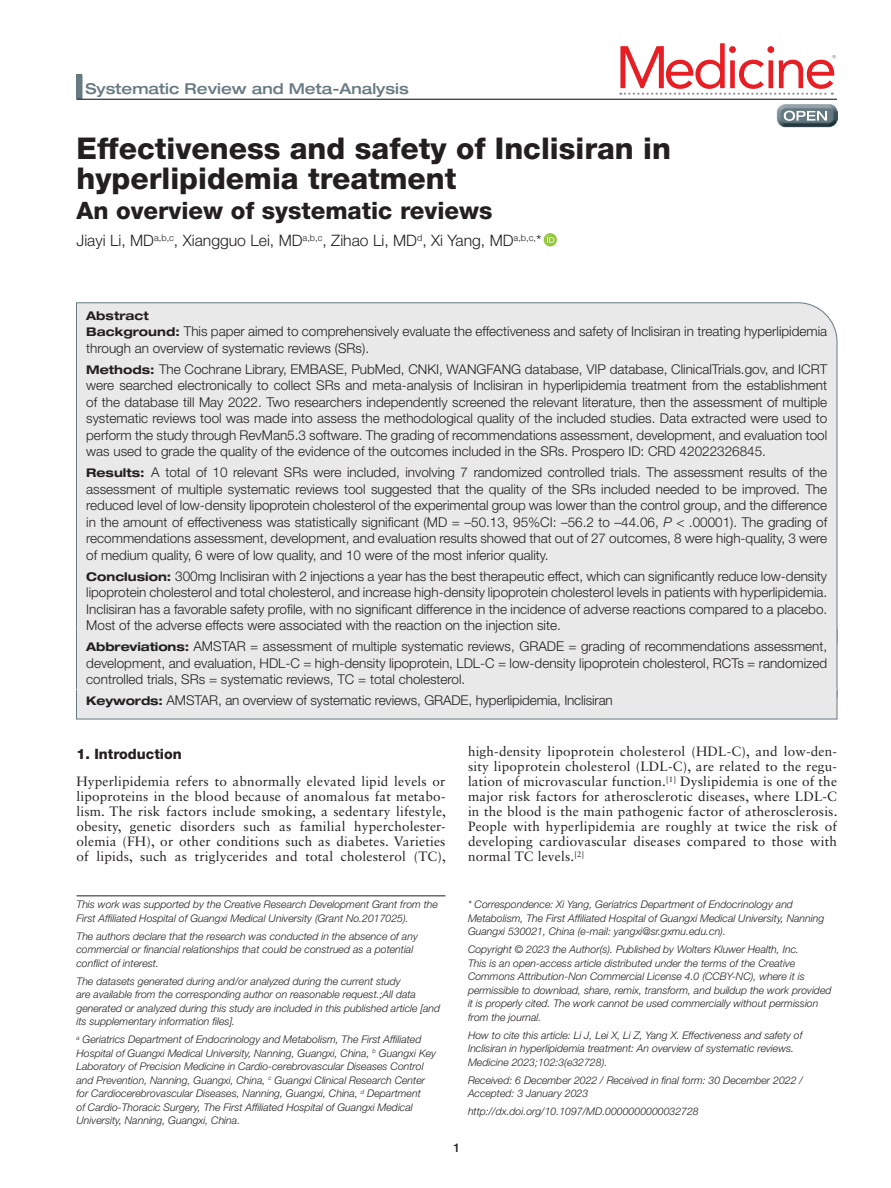
<style>
.page{position:relative;width:891px;height:1188px;background:#fff}
.page>*{position:absolute;margin:0;border:0;box-sizing:border-box;transform-origin:0 0}
.t1{font:59.4px "Avenir";letter-spacing:-.06em;color:#e71e24}
.t2{font:800 30px/30px "Helvetica Neue LT Std";color:#231f20}
.t3{font:800 24px "Helvetica Neue LT Std";color:#231f20}
.t4{font:300 15.75px "Helvetica Neue LT Std";color:#231f20}
.t5{font:500 expanded 15px "Helvetica Neue LT Std";color:#667981}
.t6{font:800 14.25px "Helvetica Neue LT Std";color:#231f20}
.t7{font:300 13.5px/16.5px "Helvetica Neue LT Std";color:#231f20;text-align:justify}
.t8{font:13.5px/15px "Sabon LT Std";letter-spacing:.015em;color:#231f20;text-align:justify}
.t9{font:700 expanded 12px "Helvetica Neue LT Std";color:#231f20}
.t10{font:500 12px "Helvetica Neue LT Std";color:#231f20}
.t11{font:italic 300 10.5px/13.5px "Helvetica Neue LT Std";color:#231f20}
.t12{font:500 10.35px "Akzidenz Grotesk BE";color:#909295}
.s1{font-weight:700;font-stretch:expanded;font-size:12px}
.s2{font-style:italic}
</style>
<div class="page">
<div style="left:76px;top:74px;width:6px;height:25px;background:#677981"></div>
<hr style="left:76px;top:99px;width:761px;height:1px;background:#231f20">
<img style="left:776px;top:104px;width:61px;height:24px">
<svg style="left:784px;top:111px;width:43px;height:10px"></svg>
<svg style="left:620px;top:93px;width:213px;height:2px"></svg>
<div style="left:76px;top:302px;width:762px;height:342px;background:#e9e9e9"></div>
<div style="left:76px;top:628px;width:761px;height:71px;background:#e9e9e9"></div>
<div style="left:76px;top:690px;width:761px;height:29px;background:#e9e9e9"></div>
<div style="left:544px;top:233px;width:13px;height:13px;background:#93c73e;border-radius:50%"></div>
<svg style="left:547px;top:236px;width:7px;height:7px"></svg>
<hr style="left:76px;top:895px;width:370px;height:1px;background:#231f20">
<p class="t5" style="left:86px;top:80px;width:325px">Systematic Review and Meta-Analysis</p>
<h1 class="t1" style="left:615px;top:33px;width:223px">Medicine</h1>
<p class="t12" style="left:832px;top:52px;width:6px">®</p>
<h2 class="t2" style="left:76px;top:134px;width:596px">Effectiveness and safety of Inclisiran in hyperlipidemia treatment</h2>
<h3 class="t3" style="left:76px;top:197px;width:418px">An overview of systematic reviews</h3>
<p class="t4" style="left:76px;top:231px;width:467px">Jiayi Li, MD<sup>a,b,c</sup>, Xiangguo Lei, MD<sup>a,b,c</sup>, Zihao Li, MD<sup>d</sup>, Xi Yang, MD<sup>a,b,c,</sup>*</p>
<p class="t9" style="left:86px;top:308px;width:64px">Abstract</p>
<p class="t7" style="left:86px;top:323px;width:743px"><span class="s1">Background:</span> This paper aimed to comprehensively evaluate the effectiveness and safety of Inclisiran in treating hyperlipidemia through an overview of systematic reviews (SRs).</p>
<p class="t7" style="left:86px;top:361px;width:743px"><span class="s1">Methods:</span> The Cochrane Library, EMBASE, PubMed, CNKI, WANGFANG database, VIP database, ClinicalTrials.gov, and ICRT were searched electronically to collect SRs and meta-analysis of Inclisiran in hyperlipidemia treatment from the establishment of the database till May 2022. Two researchers independently screened the relevant literature, then the assessment of multiple systematic reviews tool was made into assess the methodological quality of the included studies. Data extracted were used to perform the study through RevMan5.3 software. The grading of recommendations assessment, development, and evaluation tool was used to grade the quality of the evidence of the outcomes included in the SRs. Prospero ID: CRD 42022326845.</p>
<p class="t7" style="left:86px;top:464px;width:743px"><span class="s1">Results:</span> A total of 10 relevant SRs were included, involving 7 randomized controlled trials. The assessment results of the assessment of multiple systematic reviews tool suggested that the quality of the SRs included needed to be improved. The reduced level of low-density lipoprotein cholesterol of the experimental group was lower than the control group, and the difference in the amount of effectiveness was statistically significant (MD = –50.13, 95%CI: –56.2 to –44.06, <span class="s2">P</span> &lt; .00001). The grading of recommendations assessment, development, and evaluation results showed that out of 27 outcomes, 8 were high-quality, 3 were of medium quality, 6 were of low quality, and 10 were of the most inferior quality.</p>
<p class="t7" style="left:86px;top:568px;width:743px"><span class="s1">Conclusion:</span> 300mg Inclisiran with 2 injections a year has the best therapeutic effect, which can significantly reduce low-density lipoprotein cholesterol and total cholesterol, and increase high-density lipoprotein cholesterol levels in patients with hyperlipidemia.<br>Inclisiran has a favorable safety profile, with no significant difference in the incidence of adverse reactions compared to a placebo.<br>Most of the adverse effects were associated with the reaction on the injection site.</p>
<p class="t7" style="left:86px;top:638px;width:743px"><span class="s1">Abbreviations:</span> AMSTAR = assessment of multiple systematic reviews, GRADE = grading of recommendations assessment, development, and evaluation, HDL-C = high-density lipoprotein, LDL-C = low-density lipoprotein cholesterol, RCTs = randomized controlled trials, SRs = systematic reviews, TC = total cholesterol.</p>
<p class="t7" style="left:86px;top:692px;width:528px"><span class="s1">Keywords:</span> AMSTAR, an overview of systematic reviews, GRADE, hyperlipidemia, Inclisiran</p>
<p class="t6" style="left:76px;top:746px;width:107px">1. Introduction</p>
<p class="t8" style="left:76px;top:774px;width:371px">Hyperlipidemia refers to abnormally elevated lipid levels or lipoproteins in the blood because of anomalous fat metabo&shy;lism. The risk factors include smoking, a sedentary lifestyle, obesity, genetic disorders such as familial hypercholester&shy;olemia (FH), or other conditions such as diabetes. Varieties of lipids, such as triglycerides and total cholesterol (TC),</p>
<p class="t8" style="left:468px;top:744px;width:371px">high-density lipoprotein cholesterol (HDL-C), and low-den&shy;sity lipoprotein cholesterol (LDL-C), are related to the regu&shy;lation of microvascular function.<sup>[1]</sup> Dyslipidemia is one of the major risk factors for atherosclerotic diseases, where LDL-C in the blood is the main pathogenic factor of atherosclerosis.<br>People with hyperlipidemia are roughly at twice the risk of developing cardiovascular diseases compared to those with normal TC levels.<sup>[2]</sup></p>
<p class="t11" style="left:76px;top:898px;width:363px">This work was supported by the Creative Research Development Grant from the<br>First Affiliated Hospital of Guangxi Medical University (Grant No.2017025).</p>
<p class="t11" style="left:76px;top:929px;width:343px">The authors declare that the research was conducted in the absence of any commercial or financial relationships that could be construed as a potential conflict of interest.</p>
<p class="t11" style="left:76px;top:974px;width:365px">The datasets generated during and/or analyzed during the current study<br>are available from the corresponding author on reasonable request.;All data generated or analyzed during this study are included in this published article [and its supplementary information files].</p>
<p class="t11" style="left:76px;top:1033px;width:361px"><sup>a</sup> Geriatrics Department of Endocrinology and Metabolism, The First Affiliated Hospital of Guangxi Medical University, Nanning, Guangxi, China, <sup>b</sup> Guangxi Key Laboratory of Precision Medicine in Cardio-cerebrovascular Diseases Control and Prevention, Nanning, Guangxi, China, <sup>c</sup> Guangxi Clinical Research Center for Cardiocerebrovascular Diseases, Nanning, Guangxi, China, <sup>d</sup> Department<br>of Cardio-Thoracic Surgery, The First Affiliated Hospital of Guangxi Medical University, Nanning, Guangxi, China.</p>
<p class="t11" style="left:468px;top:898px;width:358px">* Correspondence: Xi Yang, Geriatrics Department of Endocrinology and<br>Metabolism, The First Affiliated Hospital of Guangxi Medical University, Nanning<br>Guangxi 530021, China (e-mail: yangxi@sr.gxmu.edu.cn).</p>
<p class="t11" style="left:468px;top:943px;width:365px">Copyright © 2023 the Author(s). Published by Wolters Kluwer Health, Inc.<br>This is an open-access article distributed under the terms of the Creative Commons Attribution-Non Commercial License 4.0 (CCBY-NC), where it is permissible to download, share, remix, transform, and buildup the work provided it is properly cited. The work cannot be used commercially without permission from the journal.</p>
<p class="t11" style="left:468px;top:1028px;width:336px">How to cite this article: Li J, Lei X, Li Z, Yang X. Effectiveness and safety of<br>Inclisiran in hyperlipidemia treatment: An overview of systematic reviews.<br>Medicine 2023;102:3(e32728).</p>
<p class="t11" style="left:468px;top:1073px;width:336px">Received: 6 December 2022 / Received in final form: 30 December 2022 /<br>Accepted: 3 January 2023</p>
<p class="t11" style="left:468px;top:1105px;width:232px">http://dx.doi.org/10.1097/MD.0000000000032728</p>
<p class="t10" style="left:453px;top:1140px;width:8px">1</p>
</div>
